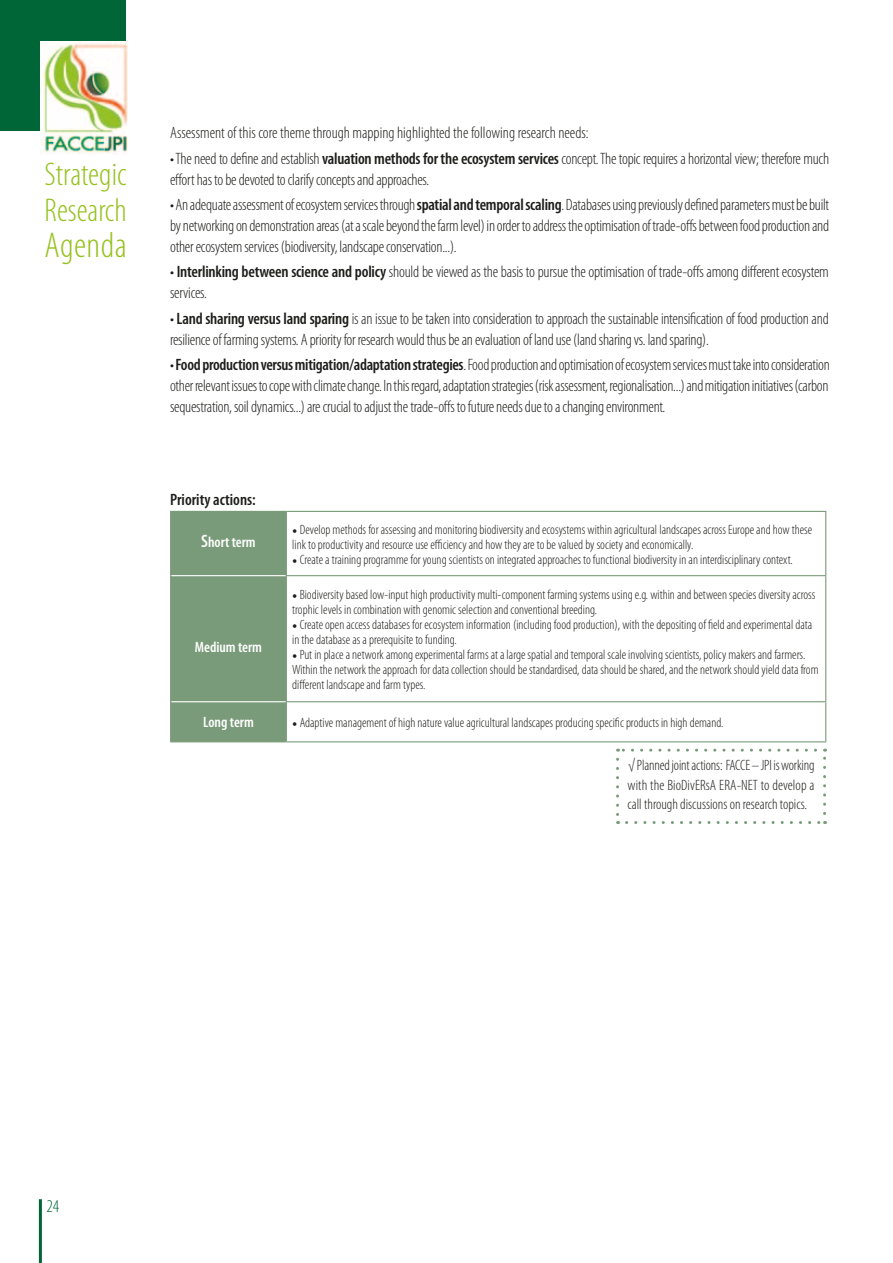
<style>
.page{position:relative;width:893px;height:1263px;background:#fff}
.page>*{position:absolute;margin:0;border:0;box-sizing:border-box;transform-origin:0 0}
.t1{font:300 condensed 36px "Myriad Pro";letter-spacing:.015em;color:#96c11f}
.t2{font:300 condensed 33px/36px "Myriad Pro";color:#96c11f}
.t3{font:300 condensed 18px "Myriad Pro";color:#006638}
.t4{font:300 condensed 16.5px/21px "Myriad Pro";letter-spacing:-.015em;color:#1d1d1b}
.t5{font:600 condensed 16.5px "Myriad Pro";color:#1d1d1b}
.t6{font:300 condensed 15px/19.5px "Myriad Pro";color:#1d1d1b;text-align:justify}
.t7{font:600 condensed 15px "Myriad Pro";color:#fff}
.t8{font:300 condensed 13.5px/15px "Myriad Pro";color:#1d1d1b}
.s1{font-weight:600}
.s2{font-size:18px}
.s3{font-family:"Minion Pro";font-weight:400;font-stretch:normal}
</style>
<div class="page">
<div style="left:0;top:0;width:125px;height:131px;background:#006638"></div>
<img style="left:40px;top:41px;width:88px;height:113px">
<div style="left:171px;top:512px;width:115px;height:229px;background:#7a9b7a"></div>
<hr style="left:171px;top:575px;width:115px;height:1px;background:#fff">
<hr style="left:171px;top:701px;width:115px;height:1px;background:#fff">
<hr style="left:170px;top:511px;width:116px;height:1px;background:#7a9b7a">
<hr style="left:170px;top:512px;width:1px;height:64px;background:#7a9b7a">
<hr style="left:170px;top:576px;width:1px;height:126px;background:#7a9b7a">
<hr style="left:170px;top:702px;width:1px;height:39px;background:#7a9b7a">
<hr style="left:170px;top:741px;width:116px;height:1px;background:#7a9b7a">
<hr style="left:286px;top:511px;width:540px;height:1px;background:#7a9b7a">
<hr style="left:286px;top:512px;width:1px;height:63px;background:#7a9b7a">
<hr style="left:825px;top:512px;width:1px;height:63px;background:#7a9b7a">
<hr style="left:286px;top:575px;width:540px;height:1px;background:#7a9b7a">
<hr style="left:286px;top:576px;width:1px;height:125px;background:#7a9b7a">
<hr style="left:825px;top:576px;width:1px;height:125px;background:#7a9b7a">
<hr style="left:286px;top:701px;width:540px;height:1px;background:#7a9b7a">
<hr style="left:286px;top:702px;width:1px;height:39px;background:#7a9b7a">
<hr style="left:825px;top:702px;width:1px;height:39px;background:#7a9b7a">
<hr style="left:286px;top:741px;width:540px;height:1px;background:#7a9b7a">
<svg style="left:616px;top:759px;width:3px;height:65px"></svg>
<svg style="left:627px;top:821px;width:199px;height:3px"></svg>
<svg style="left:823px;top:749px;width:3px;height:64px"></svg>
<svg style="left:618px;top:749px;width:198px;height:3px"></svg>
<hr style="left:39px;top:1199px;width:3px;height:64px;background:#006638">
<h2 class="t2" style="left:45px;top:157px;width:84px">Strategic<br>Research</h2>
<h1 class="t1" style="left:45px;top:226px;width:84px">Agenda</h1>
<p class="t4" style="left:170px;top:123px;width:420px">Assessment of this core theme through mapping highlighted the following research needs:</p>
<p class="t4" style="left:170px;top:148px;width:661px">• The need to define and establish <span class="s1">valuation methods for the ecosystem services</span> concept. The topic requires a horizontal view; therefore much effort has to be devoted to clarify concepts and approaches.</p>
<p class="t4" style="left:170px;top:194px;width:661px;text-align:justify">• An adequate assessment of ecosystem services through <span class="s1">spatial and temporal scaling</span>. Databases using previously defined parameters must be built by networking on demonstration areas (at a scale beyond the farm level) in order to address the optimisation of trade-offs between food production and other ecosystem services (biodiversity, landscape conservation...).</p>
<p class="t4" style="left:170px;top:262px;width:660px">• <span class="s1">Interlinking between science and policy</span> should be viewed as the basis to pursue the optimisation of trade-offs among different ecosystem services.</p>
<p class="t4" style="left:170px;top:308px;width:660px">• <span class="s1">Land sharing versus land sparing</span> is an issue to be taken into consideration to approach the sustainable intensification of food production and resilience of farming systems. A priority for research would thus be an evaluation of land use (land sharing vs. land sparing).</p>
<p class="t4" style="left:170px;top:354px;width:661px;text-align:justify">• <span class="s1">Food production versus mitigation/adaptation strategies</span>. Food production and optimisation of ecosystem services must take into consideration other relevant issues to cope with climate change. In this regard, adaptation strategies (risk assessment, regionalisation...) and mitigation initiatives (carbon sequestration, soil dynamics...) are crucial to adjust the trade-offs to future needs due to a changing environment.</p>
<p class="t5" style="left:170px;top:490px;width:87px">Priority actions:</p>
<p class="t7" style="left:201px;top:534px;width:56px"><span class="s2">S</span>hort term</p>
<p class="t8" style="left:292px;top:522px;width:521px"><span class="s3">•</span> Develop methods for assessing and monitoring biodiversity and ecosystems within agricultural landscapes across Europe and how these link to productivity and resource use efficiency and how they are to be valued by society and economically.</p>
<p class="t8" style="left:292px;top:552px;width:502px"><span class="s3">•</span> Create a training programme for young scientists on integrated approaches to functional biodiversity in an interdisciplinary context.</p>
<p class="t7" style="left:195px;top:639px;width:69px">Medium term</p>
<p class="t8" style="left:292px;top:587px;width:525px"><span class="s3">•</span> Biodiversity based low-input high productivity multi-component farming systems using e.g. within and between species diversity across trophic levels in combination with genomic selection and conventional breeding.</p>
<p class="t8" style="left:292px;top:617px;width:521px"><span class="s3">•</span> Create open access databases for ecosystem information (including food production), with the depositing of field and experimental data in the database as a prerequisite to funding.</p>
<p class="t8" style="left:292px;top:647px;width:528px"><span class="s3">•</span> Put in place a network among experimental farms at a large spatial and temporal scale involving scientists, policy makers and farmers.<br>Within the network the approach for data collection should be standardised, data should be shared, and the network should yield data from different landscape and farm types.</p>
<p class="t7" style="left:203px;top:714px;width:52px">Long term</p>
<p class="t8" style="left:292px;top:715px;width:433px"><span class="s3">•</span> Adaptive management of high nature value agricultural landscapes producing specific products in high demand.</p>
<p class="t6" style="left:628px;top:756px;width:189px">√ Planned joint actions: FACCE – JPI is working with the BioDivERsA ERA-NET to develop a call through discussions on research topics.</p>
<p class="t3" style="left:46px;top:1196px;width:14px">24</p>
</div>
